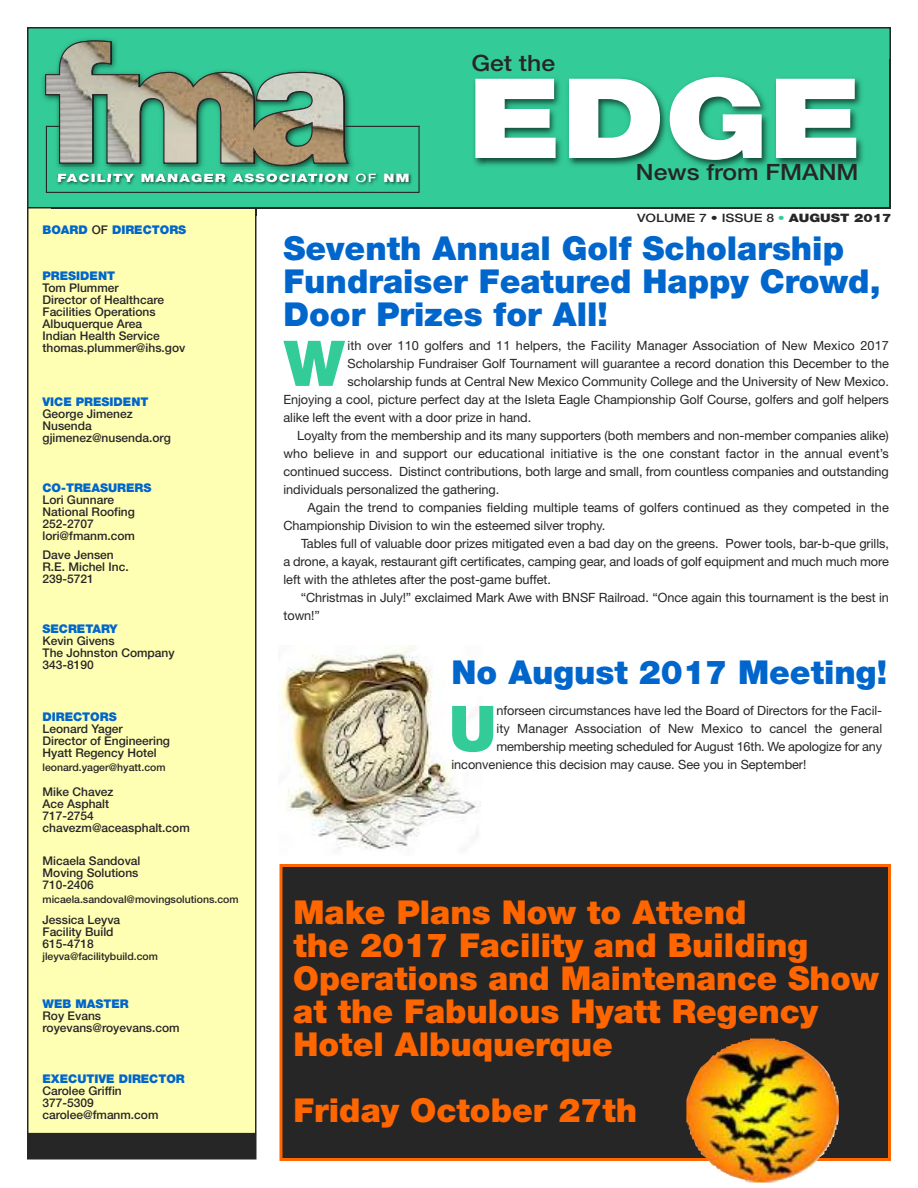
<style>
.page{position:relative;width:918px;height:1188px;background:#fff}
.page>*{position:absolute;margin:0;border:0;box-sizing:border-box;transform-origin:0 0}
.t1{font:900 111px "Helvetica Neue";color:#fff;scale:1.2 1}
.t2{font:900 63.15px "Helvetica Neue";color:#3c9}
.t3{font:900 33px/33px "Helvetica Neue";color:#f60}
.t4{font:900 33px/33px "Helvetica Neue";color:#06c}
.t5{font:500 22.5px "Helvetica Neue";color:#272627;scale:1.1 1}
.t6{font:12.75px "Helvetica Neue";letter-spacing:-.005em;color:#272627}
.t7{font:500 12px/12px "Helvetica Neue";color:#272627}
.t8{font:900 12px "Helvetica Neue";color:#06c}
.t9{font:900 11.7px "Helvetica Neue";letter-spacing:.08em;color:#fff;scale:1.25 1}
.t10{font:500 11.7px "Helvetica Neue";color:#272627;scale:1.2 1}
.t11{font:500 10.5px "Helvetica Neue";color:#272627}
.s1{font-size:172.5px;color:#272627}
.s2{color:#3c9}
.s3{font-weight:900}
.s4{font-weight:500}
.s5{font-weight:500;color:#272627}
</style>
<div class="page">
<div style="left:28px;top:205px;width:228px;height:929px;background:#ffffb3"></div>
<div style="left:27px;top:204px;width:229px;height:930px;border:2px solid #272627"></div>
<div style="left:28px;top:1136px;width:227px;height:22px;background:#272627"></div>
<div style="left:27px;top:1134px;width:229px;height:26px;border:2px solid #272627"></div>
<div style="left:28px;top:28px;width:862px;height:180px;background:#3c9"></div>
<div style="left:27px;top:27px;width:864px;height:181px;border:2px solid #272627"></div>
<img style="left:485px;top:60px;width:405px;height:147px">
<img style="left:429px;top:78px;width:56px;height:129px">
<img style="left:890px;top:60px;width:1px;height:148px">
<img style="left:485px;top:207px;width:405px;height:2px">
<img style="left:52px;top:173px;width:377px;height:34px">
<img style="left:52px;top:207px;width:433px;height:2px">
<svg style="left:255px;top:207px;width:2px;height:9px"></svg>
<img style="left:42px;top:38px;width:318px;height:140px">
<img style="left:58px;top:174px;width:250px;height:3px">
<svg style="left:356px;top:174px;width:4px;height:3px"></svg>
<hr style="left:344px;top:126px;width:75px;height:1px;background:#272627">
<hr style="left:418px;top:126px;width:2px;height:67px;background:#272627">
<hr style="left:46px;top:192px;width:373px;height:1px;background:#272627">
<hr style="left:46px;top:126px;width:1px;height:67px;background:#272627">
<svg style="left:45px;top:40px;width:303px;height:126px"></svg>
<div style="left:282px;top:867px;width:606px;height:291px;background:#272627"></div>
<div style="left:279px;top:864px;width:612px;height:297px;border:3px solid #f60"></div>
<img style="left:280px;top:646px;width:201px;height:203px">
<img style="left:686px;top:1039px;width:153px;height:144px">
<h1 class="t1" style="left:45px;top:79px;width:683px"><span class="s1">fma</span> EDGE</h1>
<h3 class="t5" style="left:471px;top:55px;width:78px">Get the</h3>
<h3 class="t5" style="left:636px;top:164px;width:204px">News from FMANM</h3>
<p class="t10" style="left:637px;top:214px;width:213px">VOLUME 7 • ISSUE 8 <span class="s2">•</span> <span class="s3">AUGUST 2017</span></p>
<p class="t9" style="left:57px;top:174px;width:283px">FACILITY MANAGER ASSOCIATION <span class="s4">OF</span> NM</p>
<p class="t8" style="left:43px;top:225px;width:145px">BOARD <span class="s5">OF</span> DIRECTORS</p>
<p class="t8" style="left:43px;top:272px;width:74px">PRESIDENT</p>
<p class="t7" style="left:43px;top:283px;width:144px">Tom Plummer<br>Director of Healthcare<br>Facilities Operations<br>Albuquerque Area<br>Indian Health Service thomas.plummer@ihs.gov</p>
<p class="t8" style="left:43px;top:398px;width:107px">VICE PRESIDENT</p>
<p class="t7" style="left:43px;top:409px;width:130px">George Jimenez<br>Nusenda gjimenez@nusenda.org</p>
<p class="t8" style="left:43px;top:483px;width:110px">CO-TREASURERS</p>
<p class="t7" style="left:43px;top:495px;width:94px">Lori Gunnare<br>National Roofing<br>252-2707 lori@fmanm.com</p>
<p class="t7" style="left:43px;top:550px;width:88px">Dave Jensen<br>R.E. Michel Inc.<br>239-5721</p>
<p class="t8" style="left:43px;top:624px;width:77px">SECRETARY</p>
<p class="t7" style="left:43px;top:636px;width:134px">Kevin Givens<br>The Johnston Company<br>343-8190</p>
<p class="t8" style="left:43px;top:713px;width:76px">DIRECTORS</p>
<p class="t7" style="left:43px;top:724px;width:129px">Leonard Yager<br>Director of Engineering<br>Hyatt Regency Hotel</p>
<p class="t11" style="left:43px;top:763px;width:125px">leonard.yager@hyatt.com</p>
<p class="t7" style="left:43px;top:787px;width:149px">Mike Chavez<br>Ace Asphalt<br>717-2754 chavezm@aceasphalt.com</p>
<p class="t7" style="left:43px;top:856px;width:99px">Micaela Sandoval<br>Moving Solutions<br>710-2406</p>
<p class="t11" style="left:43px;top:895px;width:198px">micaela.sandoval@movingsolutions.com</p>
<p class="t7" style="left:43px;top:915px;width:79px">Jessica Leyva<br>Facility Build<br>615-4718</p>
<p class="t11" style="left:43px;top:952px;width:117px">jleyva@facilitybuild.com</p>
<p class="t8" style="left:43px;top:999px;width:88px">WEB MASTER</p>
<p class="t7" style="left:43px;top:1011px;width:139px">Roy Evans royevans@royevans.com</p>
<p class="t8" style="left:43px;top:1074px;width:144px">EXECUTIVE DIRECTOR</p>
<p class="t7" style="left:43px;top:1086px;width:117px">Carolee Griffin<br>377-5309 carolee@fmanm.com</p>
<h3 class="t4" style="left:284px;top:235px;width:599px">Seventh Annual Golf Scholarship<br>Fundraiser Featured Happy Crowd,<br>Door Prizes for All!</h3>
<h2 class="t2" style="left:284px;top:341px;width:62px">W</h2>
<p class="t6" style="left:348px;top:341px;width:543px">ith over 110 golfers and 11 helpers, the Facility Manager Association of New Mexico 2017</p>
<p class="t6" style="left:348px;top:359px;width:543px">Scholarship Fundraiser Golf Tournament will guarantee a record donation this December to the</p>
<p class="t6" style="left:348px;top:377px;width:543px">scholarship funds at Central New Mexico Community College and the University of New Mexico.</p>
<p class="t6" style="left:284px;top:395px;width:607px">Enjoying a cool, picture perfect day at the Isleta Eagle Championship Golf Course, golfers and golf helpers</p>
<p class="t6" style="left:284px;top:413px;width:249px">alike left the event with a door prize in hand.</p>
<p class="t6" style="left:297px;top:431px;width:593px">Loyalty from the membership and its many supporters (both members and non-member companies alike)</p>
<p class="t6" style="left:284px;top:449px;width:607px">who believe in and support our educational initiative is the one constant factor in the annual event’s</p>
<p class="t6" style="left:284px;top:467px;width:607px">continued success. Distinct contributions, both large and small, from countless companies and outstanding</p>
<p class="t6" style="left:284px;top:485px;width:217px">individuals personalized the gathering.</p>
<p class="t6" style="left:308px;top:503px;width:583px">Again the trend to companies fielding multiple teams of golfers continued as they competed in the</p>
<p class="t6" style="left:284px;top:521px;width:323px">Championship Division to win the esteemed silver trophy.</p>
<p class="t6" style="left:301px;top:539px;width:589px">Tables full of valuable door prizes mitigated even a bad day on the greens. Power tools, bar-b-que grills,</p>
<p class="t6" style="left:284px;top:557px;width:607px">a drone, a kayak, restaurant gift certificates, camping gear, and loads of golf equipment and much much more</p>
<p class="t6" style="left:284px;top:575px;width:269px">left with the athletes after the post-game buffet.</p>
<p class="t6" style="left:301px;top:593px;width:590px">“Christmas in July!” exclaimed Mark Awe with BNSF Railroad. “Once again this tournament is the best in</p>
<p class="t6" style="left:284px;top:611px;width:38px">town!”</p>
<h3 class="t4" style="left:452px;top:659px;width:437px">No August 2017 Meeting!</h3>
<h2 class="t2" style="left:449px;top:706px;width:49px">U</h2>
<p class="t6" style="left:496px;top:706px;width:387px">nforseen circumstances have led the Board of Directors for the Facil-</p>
<p class="t6" style="left:497px;top:724px;width:387px">ity Manager Association of New Mexico to cancel the general</p>
<p class="t6" style="left:497px;top:742px;width:387px">membership meeting scheduled for August 16th. We apologize for any</p>
<p class="t6" style="left:452px;top:760px;width:356px">inconvenience this decision may cause. See you in September!</p>
<h3 class="t3" style="left:293px;top:898px;width:587px">Make Plans Now to Attend<br>the 2017 Facility and Building<br>Operations and Maintenance Show at the Fabulous Hyatt Regency<br>Hotel Albuquerque</h3>
<h3 class="t3" style="left:293px;top:1096px;width:345px">Friday October 27th</h3>
</div>
